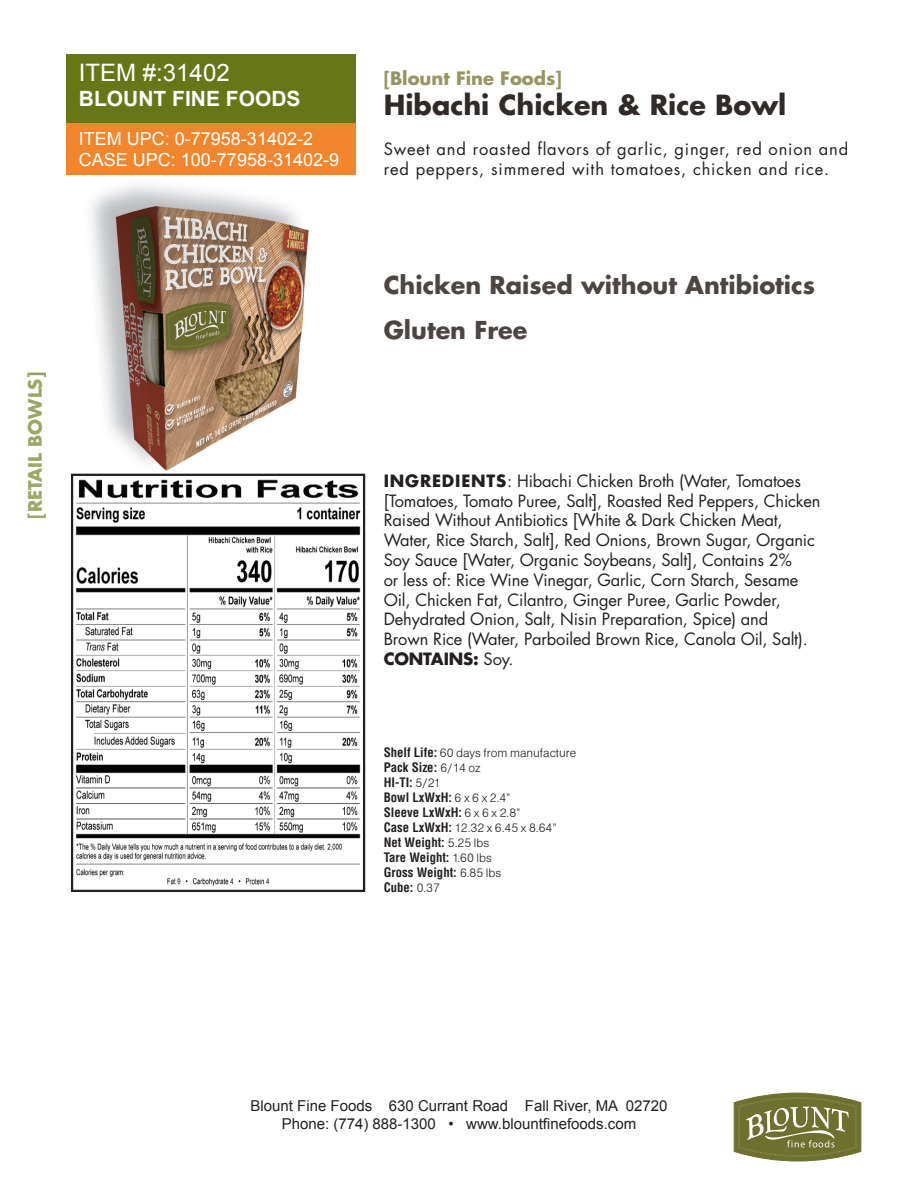
<style>
.page{position:relative;width:918px;height:1188px;background:#fff}
.page>*{position:absolute;margin:0;border:0;box-sizing:border-box;transform-origin:0 0}
.t1{font:700 27px "Futura";color:#302a28}
.t2{font:700 27px "Arial";color:#fff}
.t3{font:700 24px "Futura";color:#4d4542}
.t4{font:24px "Arial";color:#fff}
.t5{font:700 21px "Arial";color:#fff}
.t6{font:18px/21.6px "Arial";color:#fff}
.t7{font:700 18px "Futura";color:#959564}
.t8{font:700 18px "Futura";color:#9da767}
.t9{font:16.5px/19.8px "Futura";letter-spacing:-.01em;color:#231f20}
.t10{font:16.5px/19.8px "Futura";letter-spacing:.05em;color:#231f20}
.t11{font:15px/18px "Arial";color:#231f20;text-align:center}
.t12{font:700 condensed 12.75px/15px "Helvetica";color:#231f20}
.t13{font:12.75px "Helvetica Lgt";color:#231f20}
.s1{color:#95a05e}
.s2{font-weight:700}
.s3{font-family:"Helvetica";font-weight:700;font-stretch:condensed}
.s4{font-family:"Helvetica Lgt";font-weight:400;font-stretch:normal}
</style>
<div class="page">
<div style="left:66px;top:54px;width:290px;height:70px;background:#677717"></div>
<div style="left:66px;top:124px;width:290px;height:51px;background:#f1862e"></div>
<svg style="left:734px;top:1093px;width:127px;height:68px;background:#898c57"></svg>
<img style="left:306px;top:229px;width:3px;height:36px">
<img style="left:107px;top:204px;width:199px;height:268px">
<img style="left:75px;top:479px;width:286px;height:407px">
<div style="left:71px;top:474px;width:294px;height:418px;border:2px solid #231f20"></div>
<h2 class="t4" style="left:79px;top:57px;width:152px">ITEM #:31402</h2>
<p class="t5" style="left:79px;top:87px;width:223px">BLOUNT FINE FOODS</p>
<h2 class="t4" style="left:163px;top:59px;width:68px">75090</h2>
<h1 class="t2" style="left:79px;top:91px;width:216px">BLOUNT SOUPS</h1>
<p class="t6" style="left:79px;top:128px;width:262px">ITEM UPC: 0-77958-31402-2<br>CASE UPC: 100-77958-31402-9</p>
<p class="t8" style="left:23px;top:519px;width:148px;rotate:-90deg">[RETAIL BOWLS<span class="s1">]</span></p>
<p class="t7" style="left:384px;top:66px;width:179px">[Blount Fine Foods]</p>
<h1 class="t1" style="left:384px;top:86px;width:404px">Hibachi Chicken &amp; Rice Bowl</h1>
<p class="t10" style="left:384px;top:140px;width:466px">Sweet and roasted flavors of garlic, ginger, red onion and red peppers, simmered with tomatoes, chicken and rice.</p>
<h2 class="t3" style="left:384px;top:269px;width:433px">Chicken Raised without Antibiotics</h2>
<h2 class="t3" style="left:384px;top:314px;width:145px">Gluten Free</h2>
<p class="t9" style="left:384px;top:471px;width:438px"><span class="s2">INGREDIENTS</span>: Hibachi Chicken Broth (Water, Tomatoes [Tomatoes, Tomato Puree, Salt], Roasted Red Peppers, Chicken Raised Without Antibiotics [White &amp; Dark Chicken Meat, Water, Rice Starch, Salt], Red Onions, Brown Sugar, Organic Soy Sauce [Water, Organic Soybeans, Salt], Contains 2%<br>or less of: Rice Wine Vinegar, Garlic, Corn Starch, Sesame Oil, Chicken Fat, Cilantro, Ginger Puree, Garlic Powder, Dehydrated Onion, Salt, Nisin Preparation, Spice) and<br>Brown Rice (Water, Parboiled Brown Rice, Canola Oil, Salt).<br><span class="s2">CONTAINS:</span> Soy.</p>
<p class="t13" style="left:384px;top:744px;width:194px"><span class="s3">Shelf Life:</span> 60 days from manufacture</p>
<p class="t12" style="left:384px;top:760px;width:138px">Pack Size: <span class="s4">6/14 oz<br></span>HI-TI: <span class="s4">5/21<br></span>Bowl LxWxH: <span class="s4">6 x 6 x 2.4”<br></span>Sleeve LxWxH: <span class="s4">6 x 6 x 2.8”</span></p>
<p class="t13" style="left:384px;top:819px;width:175px"><span class="s3">Case LxWxH:</span> 12.32 x 6.45 x 8.64”</p>
<p class="t12" style="left:384px;top:835px;width:119px">Net Weight: <span class="s4">5.25 lbs<br></span>Tare Weight: <span class="s4">1.60 lbs<br></span>Gross Weight: <span class="s4">6.85 lbs<br></span>Cube: <span class="s4">0.37</span></p>
<p class="t11" style="left:251px;top:1097px;width:418px">Blount Fine Foods 630 Currant Road Fall River, MA 02720<br>Phone: (774) 888-1300 • www.blountfinefoods.com</p>
</div>
